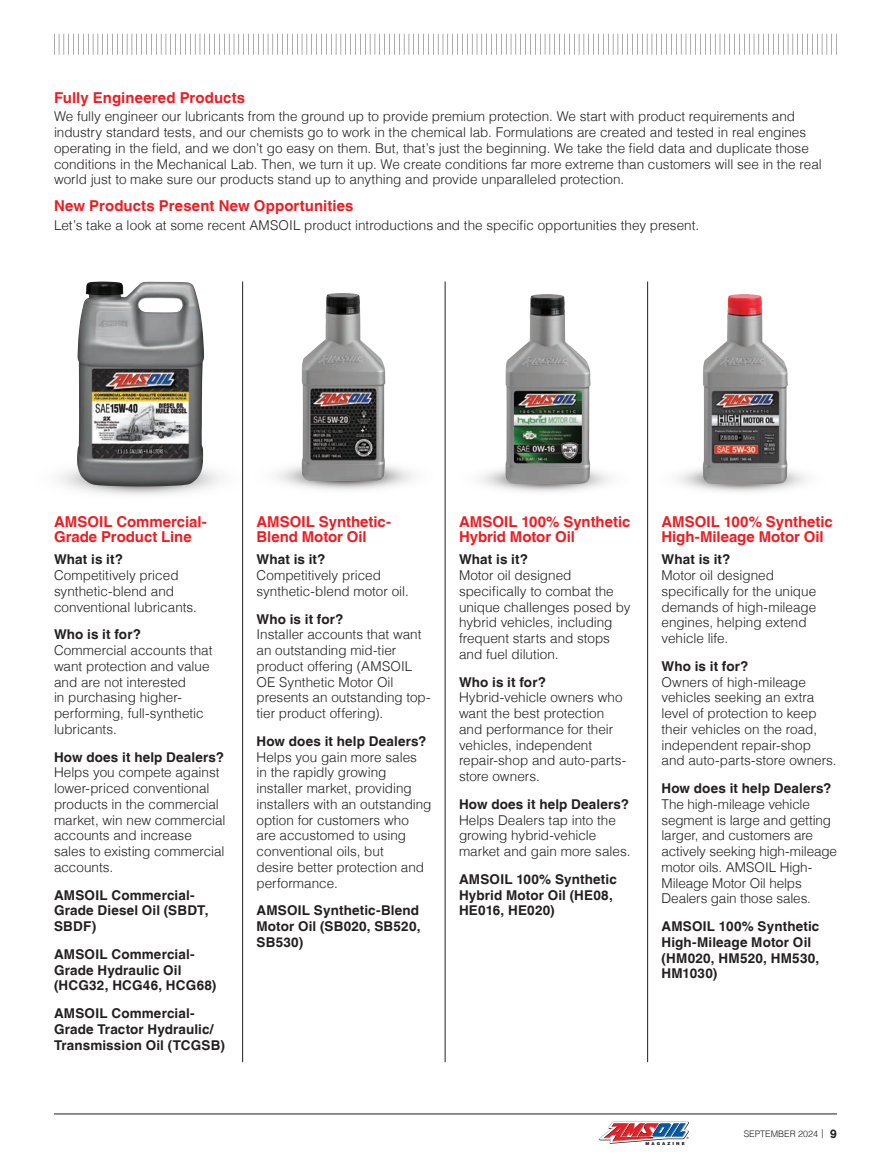
<style>
.page{position:relative;width:891px;height:1161px;background:#fff}
.page>*{position:absolute;margin:0;border:0;box-sizing:border-box;transform-origin:0 0}
.t1{font:700 15px/15px "Helvetica LT";color:#ee1d23}
.t2{font:300 13.5px/15.8px "Helvetica LT";color:#231f20}
.t3{font:700 13.5px/15.8px "Helvetica LT";letter-spacing:.01em;color:#231f20}
.t4{font:300 9px "Helvetica LT";color:#231f20}
.t5{font:900 4.2px "Helvetica LT";letter-spacing:.5em;color:#231f20}
.s1{font-weight:700;font-size:12px}
</style>
<div class="page">
<hr style="left:54px;top:1114px;width:783px;height:1px;background:#231f20">
<svg style="left:599px;top:1121px;width:90px;height:23px"></svg>
<svg style="left:54px;top:34px;width:783px;height:21px"></svg>
<img style="left:302px;top:293px;width:83px;height:188px">
<img style="left:505px;top:294px;width:86px;height:190px">
<img style="left:703px;top:294px;width:85px;height:190px">
<img style="left:77px;top:282px;width:127px;height:204px">
<hr style="left:242px;top:282px;width:1px;height:780px;background:#231f20">
<hr style="left:445px;top:282px;width:1px;height:780px;background:#231f20">
<hr style="left:647px;top:282px;width:1px;height:780px;background:#231f20">
<p class="t1" style="left:54px;top:90px;width:193px">Fully Engineered Products</p>
<p class="t2" style="left:54px;top:108px;width:769px">We fully engineer our lubricants from the ground up to provide premium protection. We start with product requirements and industry standard tests, and our chemists go to work in the chemical lab. Formulations are created and tested in real engines operating in the field, and we don’t go easy on them. But, that’s just the beginning. We take the field data and duplicate those conditions in the Mechanical Lab. Then, we turn it up. We create conditions far more extreme than customers will see in the real world just to make sure our products stand up to anything and provide unparalleled protection.</p>
<p class="t1" style="left:54px;top:198px;width:301px">New Products Present New Opportunities</p>
<p class="t2" style="left:54px;top:217px;width:647px">Let’s take a look at some recent AMSOIL product introductions and the specific opportunities they present.</p>
<p class="t1" style="left:54px;top:514px;width:154px">AMSOIL Commercial-<br>Grade Product Line</p>
<p class="t3" style="left:54px;top:551px;width:70px">What is it?</p>
<p class="t2" style="left:54px;top:567px;width:145px">Competitively priced synthetic-blend and conventional lubricants.</p>
<p class="t3" style="left:54px;top:626px;width:89px">Who is it for?</p>
<p class="t2" style="left:54px;top:642px;width:160px">Commercial accounts that want protection and value and are not interested<br>in purchasing higher&shy;performing, full-synthetic lubricants.</p>
<p class="t3" style="left:54px;top:749px;width:172px">How does it help Dealers?</p>
<p class="t2" style="left:54px;top:765px;width:173px">Helps you compete against lower-priced conventional products in the commercial market, win new commercial accounts and increase sales to existing commercial accounts.</p>
<p class="t3" style="left:54px;top:887px;width:156px">AMSOIL Commercial-<br>Grade Diesel Oil (SBDT,<br>SBDF)</p>
<p class="t3" style="left:54px;top:946px;width:164px">AMSOIL Commercial-<br>Grade Hydraulic Oil (HCG32, HCG46, HCG68)</p>
<p class="t3" style="left:54px;top:1005px;width:172px">AMSOIL Commercial-<br>Grade Tractor Hydraulic/<br>Transmission Oil (TCGSB)</p>
<p class="t1" style="left:256px;top:514px;width:136px">AMSOIL Synthetic-<br>Blend Motor Oil</p>
<p class="t3" style="left:256px;top:551px;width:70px">What is it?</p>
<p class="t2" style="left:256px;top:567px;width:154px">Competitively priced synthetic-blend motor oil.</p>
<p class="t3" style="left:256px;top:611px;width:89px">Who is it for?</p>
<p class="t2" style="left:256px;top:626px;width:176px">Installer accounts that want an outstanding mid-tier product offering (AMSOIL<br>OE Synthetic Motor Oil presents an outstanding top&shy;tier product offering).</p>
<p class="t3" style="left:256px;top:733px;width:172px">How does it help Dealers?</p>
<p class="t2" style="left:256px;top:749px;width:177px">Helps you gain more sales<br>in the rapidly growing installer market, providing installers with an outstanding option for customers who are accustomed to using conventional oils, but<br>desire better protection and performance.</p>
<p class="t3" style="left:256px;top:902px;width:166px;text-align:justify">AMSOIL Synthetic-Blend Motor Oil (SB020, SB520, SB530)</p>
<p class="t1" style="left:459px;top:514px;width:173px">AMSOIL 100% Synthetic<br>Hybrid Motor Oil</p>
<p class="t3" style="left:459px;top:551px;width:70px">What is it?</p>
<p class="t2" style="left:459px;top:567px;width:173px">Motor oil designed specifically to combat the unique challenges posed by hybrid vehicles, including frequent starts and stops and fuel dilution.</p>
<p class="t3" style="left:459px;top:674px;width:89px">Who is it for?</p>
<p class="t2" style="left:459px;top:689px;width:169px">Hybrid-vehicle owners who want the best protection and performance for their vehicles, independent repair-shop and auto-parts&shy;store owners.</p>
<p class="t3" style="left:459px;top:796px;width:172px">How does it help Dealers?</p>
<p class="t2" style="left:459px;top:812px;width:173px">Helps Dealers tap into the growing hybrid-vehicle market and gain more sales.</p>
<p class="t3" style="left:459px;top:871px;width:159px">AMSOIL 100% Synthetic<br>Hybrid Motor Oil (HE08,<br>HE016, HE020)</p>
<p class="t1" style="left:662px;top:514px;width:173px">AMSOIL 100% Synthetic<br>High-Mileage Motor Oil</p>
<p class="t3" style="left:662px;top:551px;width:70px">What is it?</p>
<p class="t2" style="left:662px;top:567px;width:156px">Motor oil designed specifically for the unique demands of high-mileage engines, helping extend vehicle life.</p>
<p class="t3" style="left:662px;top:658px;width:89px">Who is it for?</p>
<p class="t2" style="left:662px;top:674px;width:177px">Owners of high-mileage vehicles seeking an extra level of protection to keep their vehicles on the road, independent repair-shop and auto-parts-store owners.</p>
<p class="t3" style="left:662px;top:780px;width:172px">How does it help Dealers?</p>
<p class="t2" style="left:662px;top:796px;width:177px">The high-mileage vehicle segment is large and getting larger, and customers are actively seeking high-mileage motor oils. AMSOIL High-<br>Mileage Motor Oil helps<br>Dealers gain those sales.</p>
<p class="t3" style="left:662px;top:918px;width:159px">AMSOIL 100% Synthetic<br>High-Mileage Motor Oil (HM020, HM520, HM530,<br>HM1030)</p>
<p class="t5" style="left:645px;top:1141px;width:41px">MAGAZINE</p>
<p class="t4" style="left:744px;top:1128px;width:95px">SEPTEMBER 2024 | <span class="s1">9</span></p>
</div>
